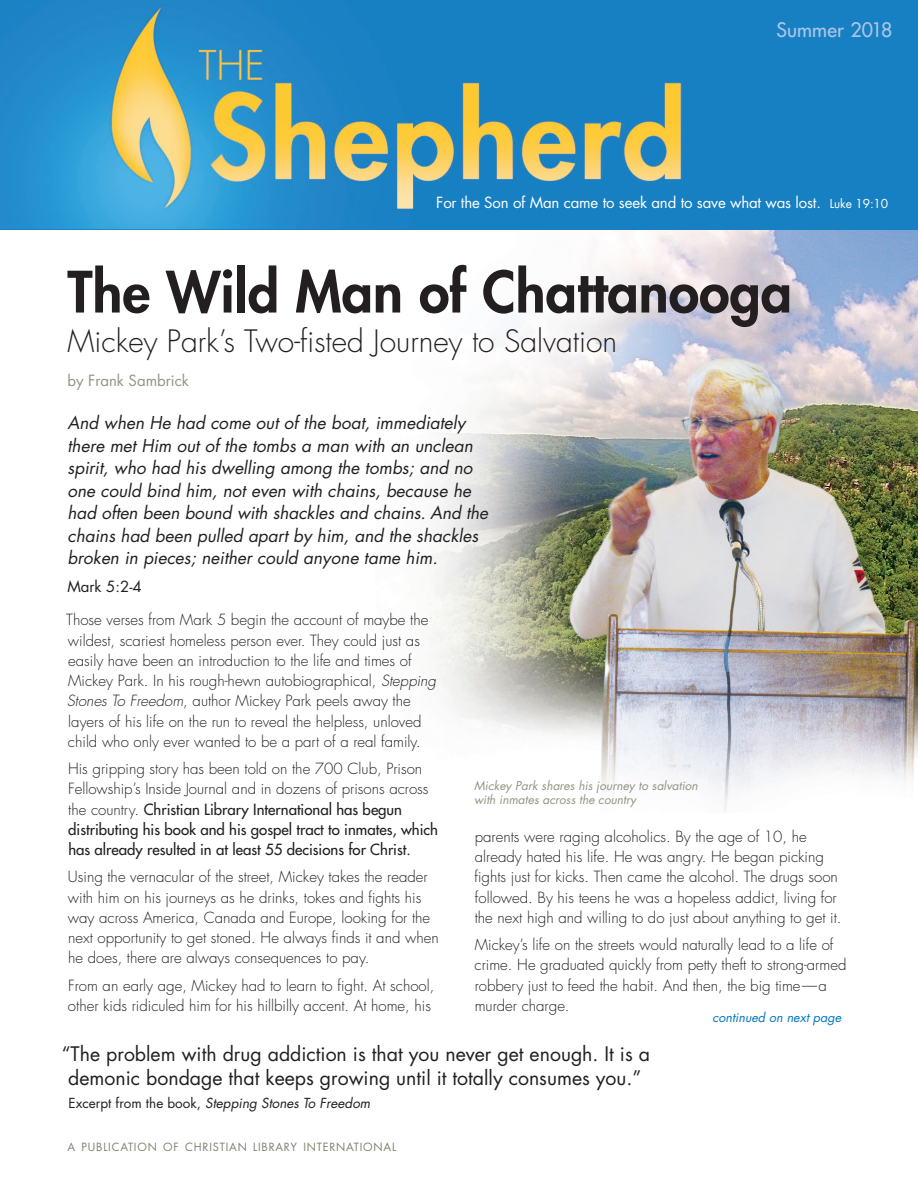
<style>
.page{position:relative;width:918px;height:1188px;background:#fff}
.page>*{position:absolute;margin:0;border:0;box-sizing:border-box;transform-origin:0 0}
.t1{font:800 55.5px "Futura";color:#231f20}
.t2{font:300 30px "Futura";color:#231f20}
.t3{font:19.5px/24.3px "Futura";color:#231f20;text-align:center}
.t4{font:19.5px "Futura";letter-spacing:.005em;color:#adc6e7}
.t5{font:italic 17.25px/22.5px "Futura";color:#231f20}
.t6{font:300 15px/20.2px "Futura";color:#231f20}
.t7{font:15px/20.2px "Futura";color:#231f20}
.t8{font:15px "Futura";letter-spacing:-.01em;color:#fff}
.t9{font:15px "Futura";color:#959381}
.t10{font:15px "Futura";color:#231f20}
.t11{font:italic 13.5px "Futura";color:#231f20}
.t12{font:italic 12.6px "Futura";color:#0077c0}
.t13{font:italic 12px/14.4px "Futura";color:#959381}
.t14{font:10.95px "Futura";letter-spacing:.07em;color:#828070}
.s1{font-size:12px}
.s2{font-style:italic}
.s3{font-weight:300}
.s4{font-style:normal}
</style>
<div class="page">
<img style="left:427px;top:230px;width:491px;height:582px">
<img style="left:0;top:0;width:918px;height:230px">
<p class="t4" style="left:776px;top:17px;width:118px">Summer 2018</p>
<p class="t8" style="left:436px;top:192px;width:453px">For the Son of Man came to seek and to save what was lost. <span class="s1">Luke 19:10</span></p>
<p class="t1" style="left:67px;top:255px;width:726px">The Wild Man of Chattanooga</p>
<p class="t2" style="left:67px;top:322px;width:551px">Mickey Park’s Two-fisted Journey to Salvation</p>
<p class="t9" style="left:67px;top:370px;width:123px">by Frank Sambrick</p>
<p class="t5" style="left:68px;top:412px;width:422px">And when He had come out of the boat, immediately there met Him out of the tombs a man with an unclean spirit, who had his dwelling among the tombs; and no one could bind him, not even with chains, because he had often been bound with shackles and chains. And the chains had been pulled apart by him, and the shackles broken in pieces; neither could anyone tame him.</p>
<p class="t10" style="left:68px;top:576px;width:76px">Mark 5:2-4</p>
<p class="t6" style="left:66px;top:610px;width:371px">Those verses from Mark 5 begin the account of maybe the wildest, scariest homeless person ever. They could just as easily have been an introduction to the life and times of Mickey Park. In his rough-hewn autobiographical, <span class="s2">Stepping Stones To Freedom</span>, author Mickey Park peels away the layers of his life on the run to reveal the helpless, unloved child who only ever wanted to be a part of a real family.</p>
<p class="t7" style="left:68px;top:758px;width:371px"><span class="s3">His gripping story has been told on the 700 Club, Prison Fellowship’s Inside Journal and in dozens of prisons across the country.</span> Christian Library International has begun distributing his book and his gospel tract to inmates, which has already resulted in at least 55 decisions for Christ.</p>
<p class="t6" style="left:68px;top:867px;width:372px">Using the vernacular of the street, Mickey takes the reader with him on his journeys as he drinks, tokes and fights his way across America, Canada and Europe, looking for the next opportunity to get stoned. He always finds it and when he does, there are always consequences to pay.</p>
<p class="t6" style="left:68px;top:975px;width:368px">From an early age, Mickey had to learn to fight. At school, other kids ridiculed him for his hillbilly accent. At home, his</p>
<p class="t13" style="left:474px;top:778px;width:225px">Mickey Park shares his journey to salvation with inmates across the country</p>
<p class="t6" style="left:474px;top:826px;width:368px">parents were raging alcoholics. By the age of 10, he already hated his life. He was angry. He began picking fights just for kicks. Then came the alcohol. The drugs soon followed. By his teens he was a hopeless addict, living for the next high and willing to do just about anything to get it.</p>
<p class="t6" style="left:475px;top:935px;width:373px">Mickey’s life on the streets would naturally lead to a life of crime. He graduated quickly from petty theft to strong-armed robbery just to feed the habit. And then, the big time—a murder charge.</p>
<p class="t12" style="left:712px;top:1009px;width:130px">continued on next page</p>
<p class="t3" style="left:62px;top:1041px;width:590px">“The problem with drug addiction is that you never get enough. It is a demonic bondage that keeps growing until it totally consumes you.”</p>
<p class="t11" style="left:69px;top:1094px;width:303px"><span class="s4">Excerpt from the book,</span> Stepping Stones To Freedom</p>
<p class="t14" style="left:68px;top:1140px;width:330px">A PUBLICATION OF CHRISTIAN LIBRARY INTERNATIONAL</p>
</div>
